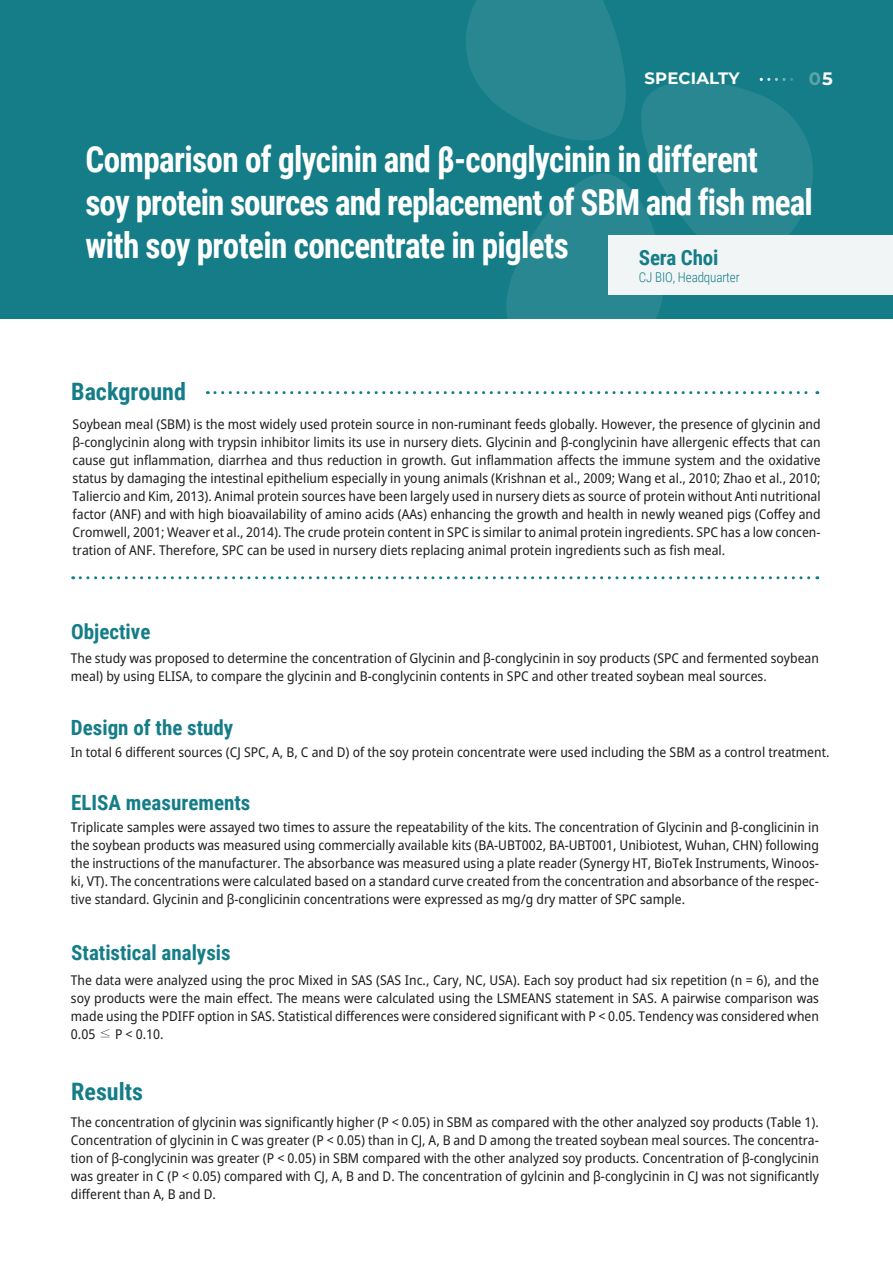
<style>
.page{position:relative;width:893px;height:1263px;background:#fff}
.page>*{position:absolute;margin:0;border:0;box-sizing:border-box;transform-origin:0 0}
.t1{font:700 36px/43.2px "Roboto Condensed";letter-spacing:-.02em;color:#fff;scale:.92 1}
.t2{font:700 24px "Roboto Condensed";color:#157d87}
.t3{font:700 21px "Roboto Condensed";color:#157d87}
.t4{font:700 18px "Montserrat";color:rgb(255 255 255/.3)}
.t5{font:700 16.5px "Montserrat";letter-spacing:.01em;color:#fff}
.t6{font:semi-condensed 13.5px/18px "Noto Sans";color:#221e1f;text-align:justify}
.t7{font:300 13.5px "Roboto Condensed";letter-spacing:-.01em;color:#157d87}
.s1{color:#fff}
.s2{font-family:"Adobe Myungjo Std";font-weight:500;font-stretch:normal}
</style>
<div class="page">
<div style="left:0;top:0;width:893px;height:319px;background:#157d87"></div>
<div style="left:608px;top:235px;width:285px;height:60px;background:#f1f5f6"></div>
<svg style="left:466px;top:0;width:347px;height:319px"></svg>
<svg style="left:80px;top:576px;width:738px;height:3px"></svg>
<svg style="left:215px;top:391px;width:603px;height:3px"></svg>
<p class="t5" style="left:645px;top:66px;width:96px">SPECIALTY</p>
<h3 class="t4" style="left:809px;top:65px;width:25px">0<span class="s1">5</span></h3>
<h1 class="t1" style="left:86px;top:136px;width:792px">Comparison of glycinin and β-conglycinin in different<br>soy protein sources and replacement of SBM and fish meal with soy protein concentrate in piglets</h1>
<p class="t7" style="left:639px;top:268px;width:102px">CJ BIO, Headquarter</p>
<h3 class="t3" style="left:639px;top:242px;width:81px">Sera Choi</h3>
<h2 class="t2" style="left:71px;top:375px;width:116px">Background</h2>
<p class="t6" style="left:73px;top:416px;width:750px">Soybean meal (SBM) is the most widely used protein source in non-ruminant feeds globally. However, the presence of glycinin and β-conglycinin along with trypsin inhibitor limits its use in nursery diets. Glycinin and β-conglycinin have allergenic effects that can cause gut inflammation, diarrhea and thus reduction in growth. Gut inflammation affects the immune system and the oxidative status by damaging the intestinal epithelium especially in young animals (Krishnan et al., 2009; Wang et al., 2010; Zhao et al., 2010; Taliercio and Kim, 2013). Animal protein sources have been largely used in nursery diets as source of protein without Anti nutritional factor (ANF) and with high bioavailability of amino acids (AAs) enhancing the growth and health in newly weaned pigs (Coffey and Cromwell, 2001; Weaver et al., 2014). The crude protein content in SPC is similar to animal protein ingredients. SPC has a low concen&shy;tration of ANF. Therefore, SPC can be used in nursery diets replacing animal protein ingredients such as fish meal.</p>
<h3 class="t3" style="left:71px;top:617px;width:81px">Objective</h3>
<p class="t6" style="left:71px;top:650px;width:749px">The study was proposed to determine the concentration of Glycinin and β-conglycinin in soy products (SPC and fermented soybean meal) by using ELISA, to compare the glycinin and B-conglycinin contents in SPC and other treated soybean meal sources.</p>
<h3 class="t3" style="left:71px;top:713px;width:164px">Design of the study</h3>
<p class="t6" style="left:71px;top:743px;width:760px">In total 6 different sources (CJ SPC, A, B, C and D) of the soy protein concentrate were used including the SBM as a control treatment.</p>
<h3 class="t3" style="left:71px;top:787px;width:181px">ELISA measurements</h3>
<p class="t6" style="left:71px;top:819px;width:749px">Triplicate samples were assayed two times to assure the repeatability of the kits. The concentration of Glycinin and β-conglicinin in the soybean products was measured using commercially available kits (BA-UBT002, BA-UBT001, Unibiotest, Wuhan, CHN) following the instructions of the manufacturer. The absorbance was measured using a plate reader (Synergy HT, BioTek Instruments, Winoos&shy;ki, VT). The concentrations were calculated based on a standard curve created from the concentration and absorbance of the respec&shy;tive standard. Glycinin and β-conglicinin concentrations were expressed as mg/g dry matter of SPC sample.</p>
<h3 class="t3" style="left:71px;top:938px;width:161px">Statistical analysis</h3>
<p class="t6" style="left:71px;top:971px;width:750px">The data were analyzed using the proc Mixed in SAS (SAS Inc., Cary, NC, USA). Each soy product had six repetition (n = 6), and the soy products were the main effect. The means were calculated using the LSMEANS statement in SAS. A pairwise comparison was made using the PDIFF option in SAS. Statistical differences were considered significant with P &lt; 0.05. Tendency was considered when 0.05 <span class="s2">≤</span> P &lt; 0.10.</p>
<h2 class="t2" style="left:71px;top:1074px;width:73px">Results</h2>
<p class="t6" style="left:71px;top:1113px;width:749px">The concentration of glycinin was significantly higher (P &lt; 0.05) in SBM as compared with the other analyzed soy products (Table 1).<br>Concentration of glycinin in C was greater (P &lt; 0.05) than in CJ, A, B and D among the treated soybean meal sources. The concentra&shy;tion of β-conglycinin was greater (P &lt; 0.05) in SBM compared with the other analyzed soy products. Concentration of β-conglycinin was greater in C (P &lt; 0.05) compared with CJ, A, B and D. The concentration of gylcinin and β-conglycinin in CJ was not significantly different than A, B and D.</p>
</div>
